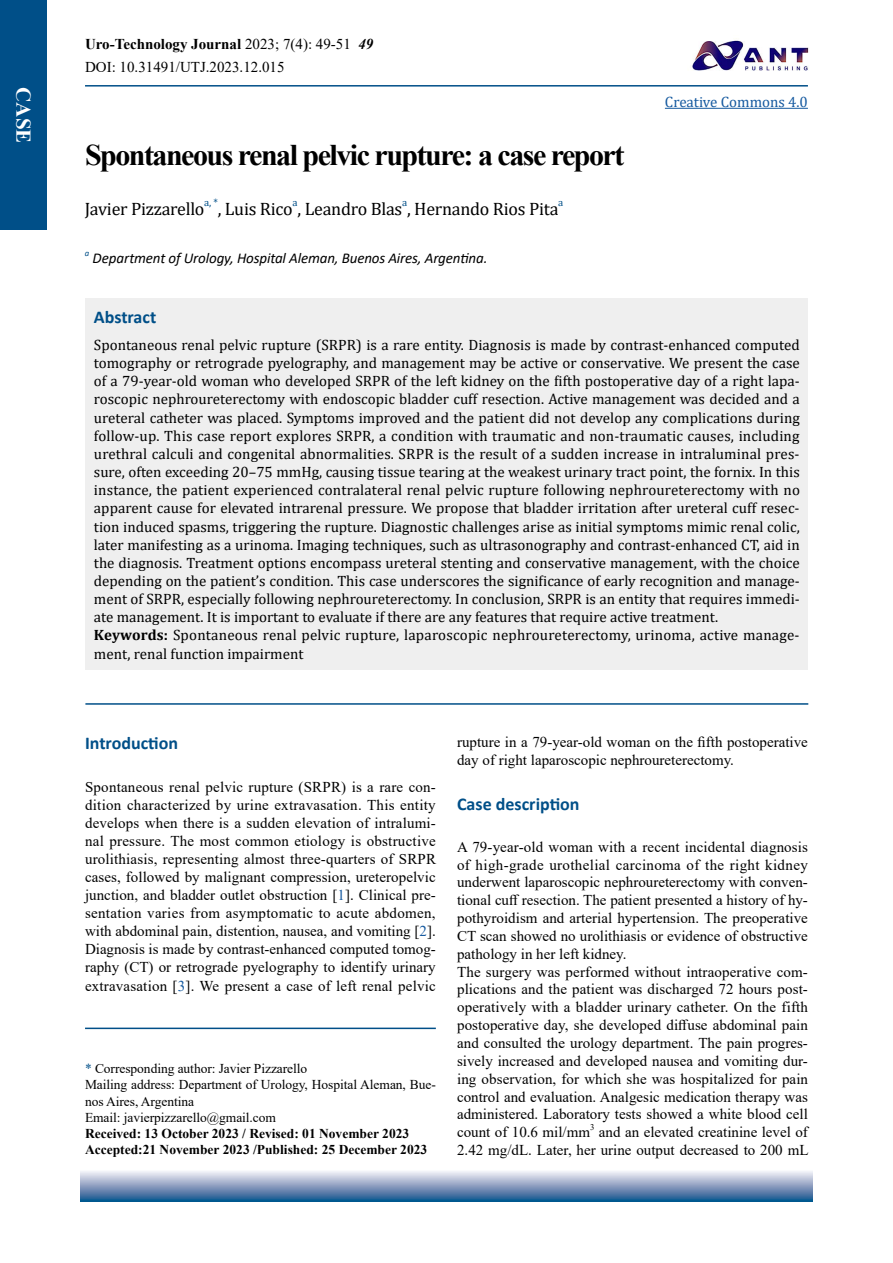
<style>
.page{position:relative;width:893px;height:1263px;background:#fff}
.page>*{position:absolute;margin:0;border:0;box-sizing:border-box;transform-origin:0 0}
.t1{font:700 30px "Times New Roman";letter-spacing:-.05em;color:#000}
.t2{font:700 21px "Times New Roman";color:#fff}
.t3{font:18px "Cambria";letter-spacing:-.015em;color:#000}
.t4{font:700 18px "Calibri";color:#004f88}
.t5{font:15px/18.1px "Cambria";color:#000}
.t6{font:15px/17.9px "Times New Roman";color:#000}
.t7{font:italic 15px "Calibri";letter-spacing:-.01em;color:#000}
.t8{font:15px "Cambria";color:#15599f}
.t9{font:13.5px/16.2px "Times New Roman";letter-spacing:-.005em;color:#000}
.t10{font:700 13.5px/16.2px "Times New Roman";color:#000}
.t11{font:10.5px "Cambria";color:#004f88}
.t12{font:italic 8.7px "Calibri";color:#004f88}
.t13{font:8.7px "Times New Roman";color:#000}
.s1{font-weight:700}
.s2{font-weight:700;font-style:italic}
.s3{color:#15599f}
.s4{color:#004f88}
</style>
<div class="page">
<div style="left:85px;top:298px;width:722px;height:371px;background:#efefef"></div>
<div style="left:0;top:0;width:47px;height:230px;background:#004f88"></div>
<img style="left:690px;top:40px;width:119px;height:31px">
<hr style="left:85px;top:85px;width:723px;height:2px;background:#004f88">
<hr style="left:665px;top:108px;width:143px;height:1px;background:#15599f">
<hr style="left:85px;top:703px;width:723px;height:2px;background:#004f88">
<svg style="left:81px;top:1171px;width:731px;height:30px;background:#87a0c1"></svg>
<hr style="left:85px;top:1027px;width:351px;height:2px;background:#004f88">
<h2 class="t2" style="left:39px;top:87px;width:58px;rotate:90deg">CASE</h2>
<p class="t6" style="left:85px;top:32px;width:290px;line-height:22.6px"><span class="s1">Uro-Technology Journal</span> 2023; 7(4): 49-51 <span class="s2">49<br></span>DOI: 10.31491/UTJ.2023.12.015</p>
<h1 class="t1" style="left:85px;top:134px;width:541px">Spontaneous renal pelvic rupture: a case report</h1>
<p class="t3" style="left:85px;top:198px;width:121px">Javier Pizzarello</p>
<p class="t11" style="left:204px;top:196px;width:15px">a, *</p>
<p class="t3" style="left:218px;top:198px;width:342px">, Luis Rico , Leandro Blas , Hernando Rios Pita</p>
<p class="t11" style="left:293px;top:196px;width:7px">a</p>
<p class="t11" style="left:402px;top:196px;width:7px">a</p>
<p class="t11" style="left:558px;top:196px;width:7px">a</p>
<p class="t12" style="left:85px;top:247px;width:6px">a</p>
<p class="t7" style="left:93px;top:247px;width:396px">Department of Urology, Hospital Aleman, Buenos Aires, Argentina.</p>
<p class="t8" style="left:665px;top:93px;width:145px">Creative Commons 4.0</p>
<p class="t4" style="left:94px;top:304px;width:64px">Abstract</p>
<p class="t5" style="left:94px;top:336px;width:707px">Spontaneous renal pelvic rupture (SRPR) is a rare entity. Diagnosis is made by contrast-enhanced computed tomography or retrograde pyelography, and management may be active or conservative. We present the case of a 79-year-old woman who developed SRPR of the left kidney on the fifth postoperative day of a right lapa&shy;roscopic nephroureterectomy with endoscopic bladder cuff resection. Active management was decided and a ureteral catheter was placed. Symptoms improved and the patient did not develop any complications during follow-up. This case report explores SRPR, a condition with traumatic and non-traumatic causes, including urethral calculi and congenital abnormalities. SRPR is the result of a sudden increase in intraluminal pres&shy;sure, often exceeding 20–75 mmHg, causing tissue tearing at the weakest urinary tract point, the fornix. In this instance, the patient experienced contralateral renal pelvic rupture following nephroureterectomy with no apparent cause for elevated intrarenal pressure. We propose that bladder irritation after ureteral cuff resec&shy;tion induced spasms, triggering the rupture. Diagnostic challenges arise as initial symptoms mimic renal colic, later manifesting as a urinoma. Imaging techniques, such as ultrasonography and contrast-enhanced CT, aid in the diagnosis. Treatment options encompass ureteral stenting and conservative management, with the choice depending on the patient’s condition. This case underscores the significance of early recognition and manage&shy;ment of SRPR, especially following nephroureterectomy. In conclusion, SRPR is an entity that requires immedi&shy;ate management. It is important to evaluate if there are any features that require active treatment.<br><span class="s1">Keywords:</span> Spontaneous renal pelvic rupture, laparoscopic nephroureterectomy, urinoma, active manage&shy;ment, renal function impairment</p>
<p class="t4" style="left:85px;top:730px;width:95px">Introduction</p>
<p class="t6" style="left:85px;top:777px;width:352px;text-align:justify">Spontaneous renal pelvic rupture (SRPR) is a rare con&shy;dition characterized by urine extravasation. This entity develops when there is a sudden elevation of intralumi&shy;nal pressure. The most common etiology is obstructive urolithiasis, representing almost three-quarters of SRPR cases, followed by malignant compression, ureteropelvic junction, and bladder outlet obstruction [<span class="s3">1</span>]. Clinical pre&shy;sentation varies from asymptomatic to acute abdomen, with abdominal pain, distention, nausea, and vomiting [<span class="s3">2</span>].<br>Diagnosis is made by contrast-enhanced computed tomog&shy;raphy (CT) or retrograde pyelography to identify urinary extravasation [<span class="s3">3</span>]. We present a case of left renal pelvic</p>
<p class="t9" style="left:85px;top:1060px;width:352px"><span class="s4">*</span> Corresponding author: Javier Pizzarello<br>Mailing address: Department of Urology, Hospital Aleman, Bue&shy;nos Aires, Argentina<br>Email: javierpizzarello@gmail.com</p>
<p class="t10" style="left:85px;top:1125px;width:344px">Received: 13 October 2023 / Revised: 01 November 2023<br>Accepted:21 November 2023 /Published: 25 December 2023</p>
<p class="t6" style="left:457px;top:732px;width:352px">rupture in a 79-year-old woman on the fifth postoperative day of right laparoscopic nephroureterectomy.</p>
<p class="t4" style="left:457px;top:792px;width:124px">Case description</p>
<p class="t6" style="left:457px;top:837px;width:352px">A 79-year-old woman with a recent incidental diagnosis of high-grade urothelial carcinoma of the right kidney underwent laparoscopic nephroureterectomy with conven&shy;tional cuff resection. The patient presented a history of hy&shy;pothyroidism and arterial hypertension. The preoperative CT scan showed no urolithiasis or evidence of obstructive pathology in her left kidney.<br>The surgery was performed without intraoperative com&shy;plications and the patient was discharged 72 hours post&shy;operatively with a bladder urinary catheter. On the fifth postoperative day, she developed diffuse abdominal pain and consulted the urology department. The pain progres&shy;sively increased and developed nausea and vomiting dur&shy;ing observation, for which she was hospitalized for pain control and evaluation. Analgesic medication therapy was administered. Laboratory tests showed a white blood cell count of 10.6 mil/mm</p>
<p class="t13" style="left:590px;top:1121px;width:6px">3</p>
<p class="t6" style="left:457px;top:1123px;width:353px;text-align:right">and an elevated creatinine level of<br>2.42 mg/dL. Later, her urine output decreased to 200 mL</p>
</div>
